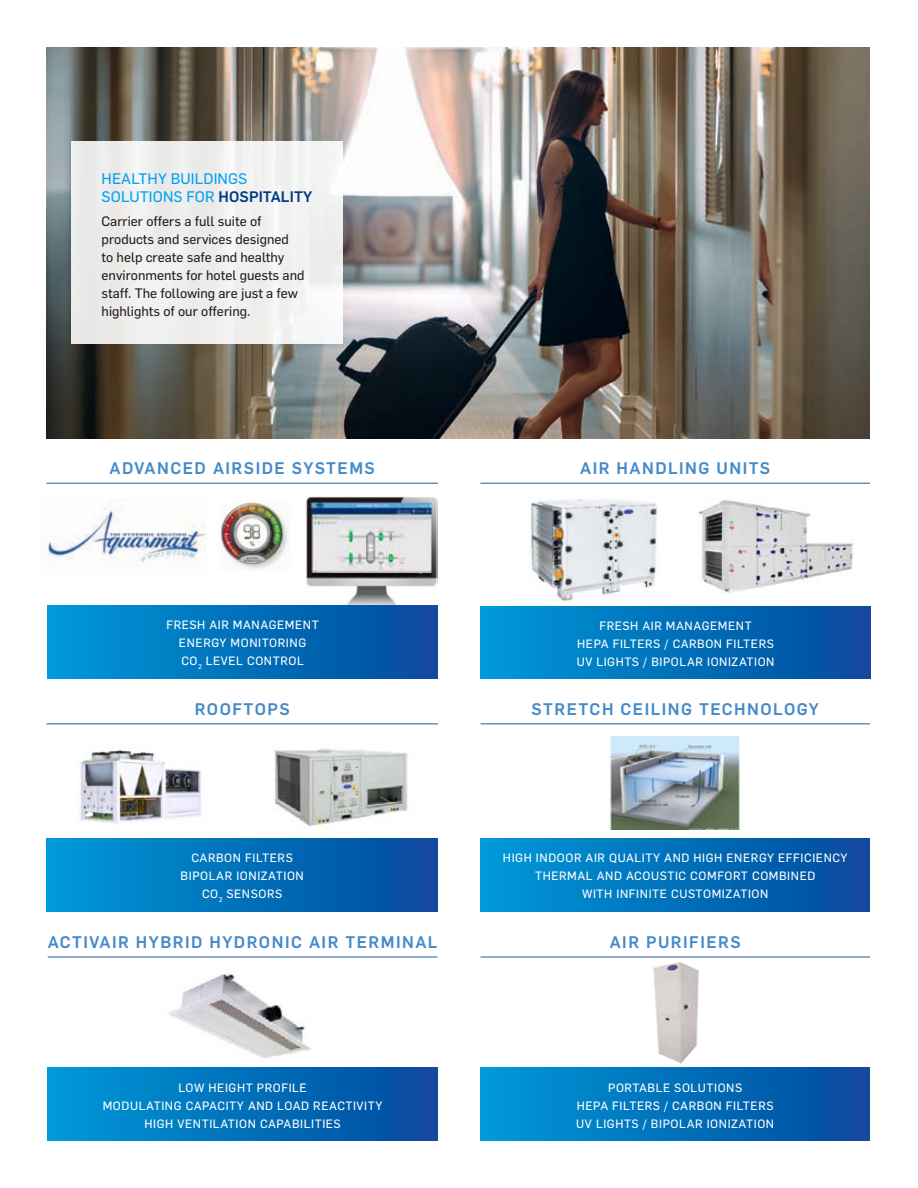
<style>
.page{position:relative;width:918px;height:1188px;background:#fff}
.page>*{position:absolute;margin:0;border:0;box-sizing:border-box;transform-origin:0 0}
.t1{font:500 16.5px "Flama";letter-spacing:.09em;color:#458ac9}
.t2{font:15px/18px "Flama Basic";letter-spacing:.01em;color:#00a2f4}
.t3{font:13.5px/18px "Flama Basic";color:#231f20}
.t4{font:11.85px/18px "Flama Basic";letter-spacing:.05em;color:#fff;text-align:center}
.s1{font-family:"Flama";font-weight:500;color:#023b83}
</style>
<div class="page">
<img style="left:46px;top:47px;width:824px;height:391px">
<div style="left:71px;top:141px;width:272px;height:203px;background:#efefed"></div>
<hr style="left:46px;top:483px;width:392px;height:1px;background:#215e9f">
<hr style="left:46px;top:723px;width:392px;height:1px;background:#215e9f">
<hr style="left:48px;top:957px;width:389px;height:1px;background:#215e9f">
<hr style="left:480px;top:483px;width:390px;height:1px;background:#215e9f">
<hr style="left:480px;top:723px;width:390px;height:1px;background:#215e9f">
<hr style="left:480px;top:957px;width:390px;height:1px;background:#215e9f">
<img style="left:218px;top:500px;width:70px;height:71px">
<img style="left:305px;top:496px;width:133px;height:109px">
<img style="left:78px;top:750px;width:123px;height:74px">
<img style="left:274px;top:748px;width:134px;height:82px">
<img style="left:610px;top:736px;width:130px;height:93px">
<img style="left:155px;top:973px;width:164px;height:95px">
<img style="left:653px;top:962px;width:46px;height:102px">
<img style="left:530px;top:499px;width:129px;height:102px">
<img style="left:698px;top:500px;width:156px;height:93px">
<div style="left:47px;top:605px;width:391px;height:73px;background:linear-gradient(to right,#009ad8,#07489d)"></div>
<svg style="left:46px;top:838px;width:392px;height:73px;background:#0171bb"></svg>
<div style="left:48px;top:1068px;width:389px;height:73px;background:linear-gradient(to right,#009ad8,#07489d)"></div>
<div style="left:480px;top:606px;width:391px;height:73px;background:linear-gradient(to right,#009ad8,#07489d)"></div>
<svg style="left:480px;top:838px;width:390px;height:73px;background:#0171ba"></svg>
<svg style="left:480px;top:1068px;width:390px;height:73px;background:#0171ba"></svg>
<img style="left:41px;top:498px;width:166px;height:70px">
<p class="t2" style="left:102px;top:168px;width:212px">HEALTHY BUILDINGS<br>SOLUTIONS FOR <span class="s1">HOSPITALITY</span></p>
<p class="t3" style="left:102px;top:212px;width:204px">Carrier offers a full suite of products and services designed<br>to help create safe and healthy environments for hotel guests and staff. The following are just a few highlights of our offering.</p>
<h1 class="t1" style="left:110px;top:457px;width:267px">ADVANCED AIRSIDE SYSTEMS</h1>
<p class="t4" style="left:166px;top:615px;width:154px">FRESH AIR MANAGEMENT<br>ENERGY MONITORING<br>CO<sub>2</sub> LEVEL CONTROL</p>
<h1 class="t1" style="left:195px;top:697px;width:96px">ROOFTOPS</h1>
<p class="t4" style="left:181px;top:848px;width:125px">CARBON FILTERS<br>BIPOLAR IONIZATION<br>CO<sub>2</sub> SENSORS</p>
<h1 class="t1" style="left:48px;top:930px;width:391px">ACTIVAIR HYBRID HYDRONIC AIR TERMINAL</h1>
<p class="t4" style="left:103px;top:1078px;width:281px">LOW HEIGHT PROFILE<br>MODULATING CAPACITY AND LOAD REACTIVITY<br>HIGH VENTILATION CAPABILITIES</p>
<h1 class="t1" style="left:580px;top:457px;width:192px">AIR HANDLING UNITS</h1>
<p class="t4" style="left:577px;top:616px;width:199px">FRESH AIR MANAGEMENT<br>HEPA FILTERS / CARBON FILTERS<br>UV LIGHTS / BIPOLAR IONIZATION</p>
<h1 class="t1" style="left:532px;top:697px;width:289px">STRETCH CEILING TECHNOLOGY</h1>
<p class="t4" style="left:503px;top:848px;width:346px">HIGH INDOOR AIR QUALITY AND HIGH ENERGY EFFICIENCY<br>THERMAL AND ACOUSTIC COMFORT COMBINED<br>WITH INFINITE CUSTOMIZATION</p>
<h1 class="t1" style="left:610px;top:930px;width:133px">AIR PURIFIERS</h1>
<p class="t4" style="left:576px;top:1078px;width:199px">PORTABLE SOLUTIONS<br>HEPA FILTERS / CARBON FILTERS<br>UV LIGHTS / BIPOLAR IONIZATION</p>
</div>
